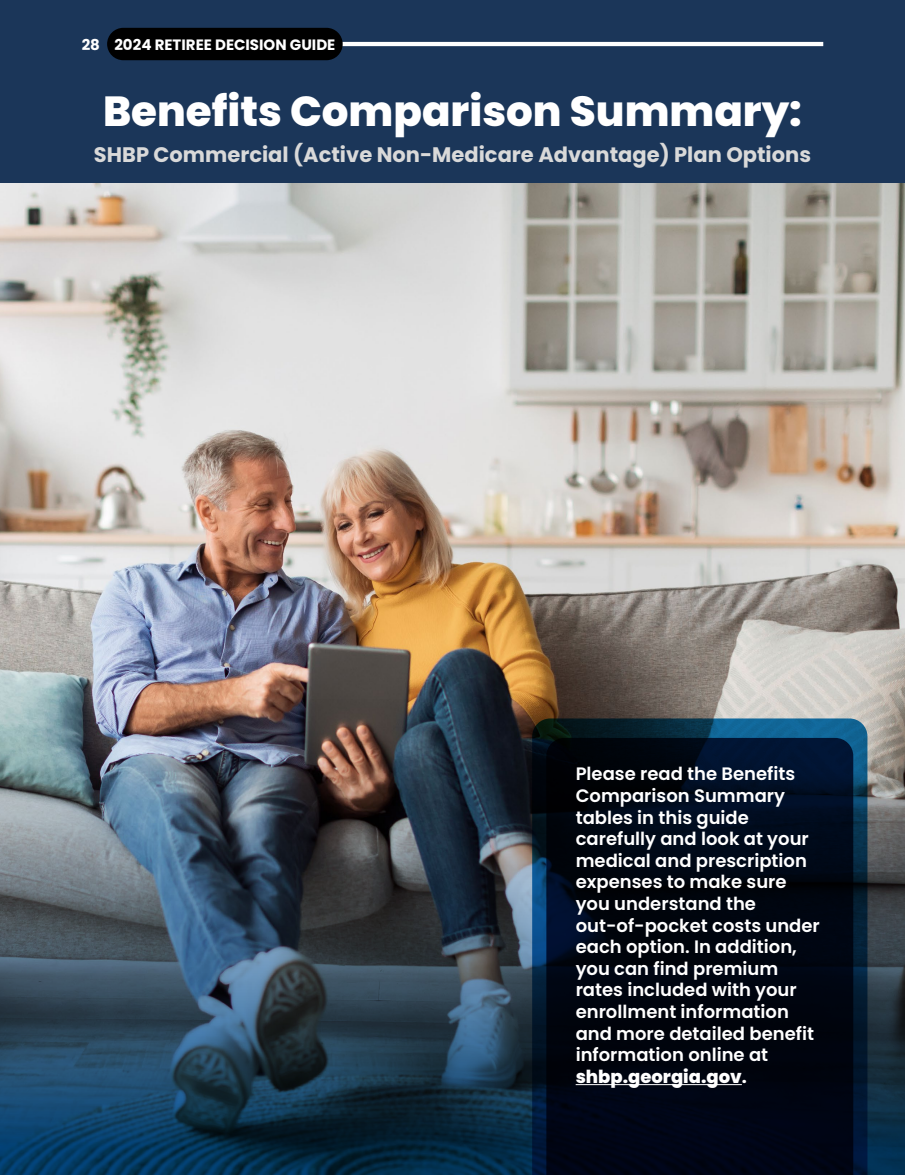
<style>
.page{position:relative;width:905px;height:1175px;background:#fff}
.page>*{position:absolute;margin:0;border:0;box-sizing:border-box;transform-origin:0 0}
.t1{font:800 42px "Poppins";color:#fff}
.t2{font:700 21px "Poppins";color:#d9d9d9}
.t3{font:600 18px/21.6px "Poppins";color:#fff}
.t4{font:700 15px "Poppins";color:#fff}
.s1{font-weight:800}
.s2{font-weight:700}
</style>
<div class="page">
<img style="left:0;top:183px;width:904px;height:515px">
<img style="left:0;top:698px;width:904px;height:476px">
<div style="left:0;top:0;width:904px;height:183px;background:#1b3659"></div>
<svg style="left:532px;top:718px;width:335px;height:456px"></svg>
<svg style="left:546px;top:738px;width:307px;height:436px;fill:#000511"></svg>
<hr style="left:575px;top:1084px;width:166px;height:1px;background:#fff">
<hr style="left:322px;top:42px;width:501px;height:4px;background:#fff">
<div style="left:107px;top:28px;width:235px;height:32px;background:#000;border-radius:16px"></div>
<p class="t4" style="left:82px;top:36px;width:255px">28 2024 RETIREE DECISION GUIDE</p>
<h1 class="t1" style="left:103px;top:87px;width:700px">Benefits Comparison Summary:</h1>
<p class="t2" style="left:94px;top:143px;width:718px">SHBP Commercial (Active Non-Medicare Advantage) Plan Options</p>
<p class="t3" style="left:575px;top:763px;width:246px">Please read the Benefits<br>Comparison Summary tables in this guide carefully and look at your medical and prescription expenses to make sure you understand the out-of-pocket costs under each option. In addition, you can find premium rates included with your enrollment information and more detailed benefit information online at <span class="s1">shbp.georgia.gov</span><span class="s2">.</span></p>
</div>
